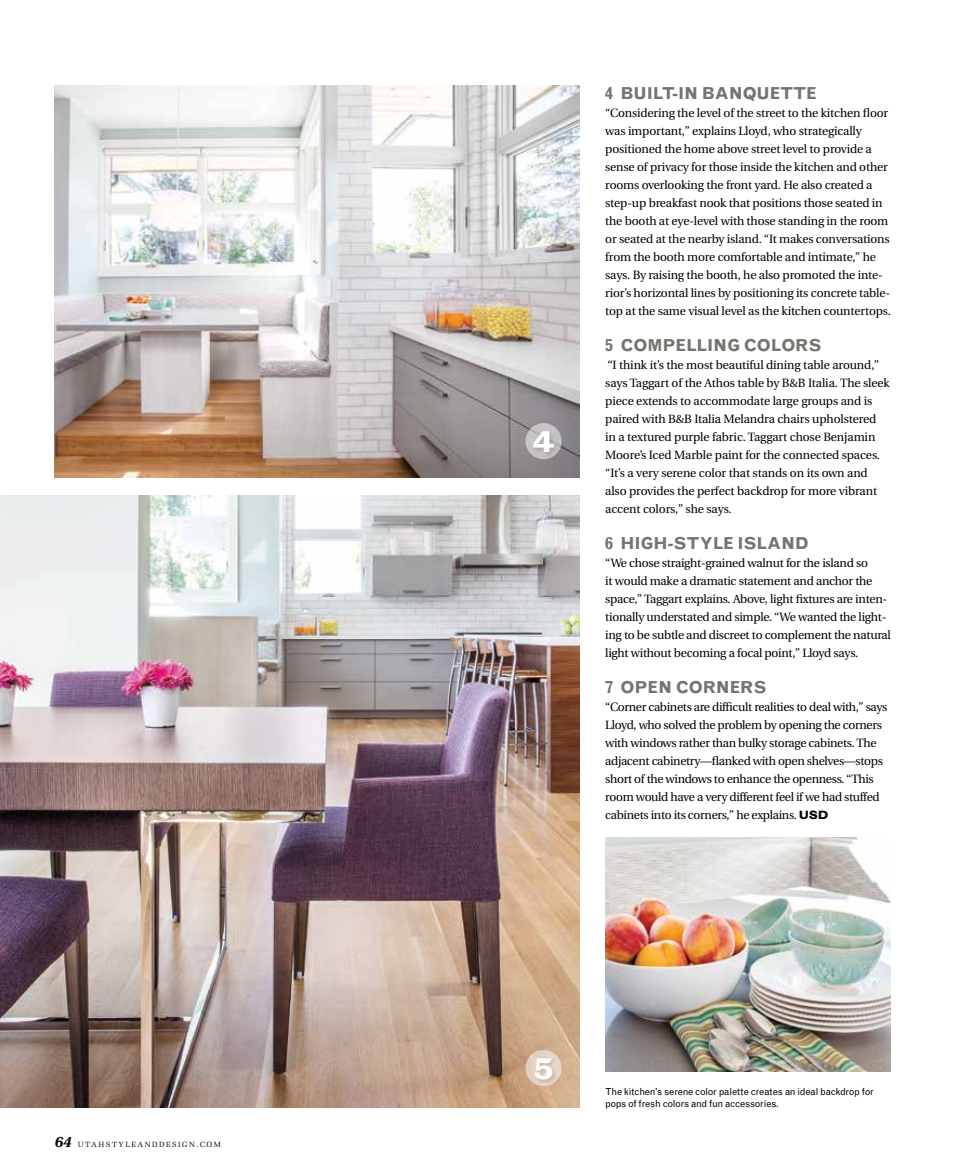
<style>
.page{position:relative;width:972px;height:1175px;background:#fff}
.page>*{position:absolute;margin:0;border:0;box-sizing:border-box;transform-origin:0 0}
.t1{font:700 expanded 30.75px "Grotesque";color:#fff}
.t2{font:700 16.5px "Grotesque";letter-spacing:-.01em;color:#75756f}
.t3{font:12px/18px "Utopia";letter-spacing:-.015em;color:#000}
.t4{font:9.75px/12px "Grotesque";letter-spacing:-.03em;color:#000}
.t5{font:7.5px "Melior";letter-spacing:.2em;color:#000}
.s1{font-family:"Utopia";font-weight:700;font-style:italic;font-size:15px}
.s2{font-family:"Grotesque";font-weight:700;font-stretch:expanded}
</style>
<div class="page">
<img style="left:0;top:495px;width:580px;height:612px">
<img style="left:54px;top:86px;width:525px;height:391px">
<img style="left:605px;top:837px;width:286px;height:234px">
<svg style="left:526px;top:1049px;width:36px;height:37px"></svg>
<svg style="left:526px;top:423px;width:36px;height:36px"></svg>
<div style="left:534px;top:1056px;width:24px;height:29px;background:#000;opacity:.15"></div>
<div style="left:532px;top:430px;width:27px;height:28px;background:#000;opacity:.15"></div>
<p class="t5" style="left:54px;top:1139px;width:169px"><span class="s1">64</span> UTAHSTYLEANDDESIGN.COM</p>
<h1 class="t1" style="left:532px;top:423px;width:24px">4</h1>
<h2 class="t2" style="left:605px;top:83px;width:213px">4 BUILT-IN BANQUETTE</h2>
<p class="t3" style="left:605px;top:104px;width:287px">“Considering the level of the street to the kitchen floor was important,” explains Lloyd, who strategically positioned the home above street level to provide a sense of privacy for those inside the kitchen and other rooms overlooking the front yard. He also created a step-up breakfast nook that positions those seated in the booth at eye-level with those standing in the room or seated at the nearby island. “It makes conversations from the booth more comfortable and intimate,” he says. By raising the booth, he also promoted the inte&shy;rior’s horizontal lines by positioning its concrete table&shy;top at the same visual level as the kitchen countertops.</p>
<h2 class="t2" style="left:605px;top:335px;width:216px">5 COMPELLING COLORS</h2>
<p class="t3" style="left:605px;top:356px;width:286px">“I think it’s the most beautiful dining table around,” says Taggart of the Athos table by B&amp;B Italia. The sleek piece extends to accommodate large groups and is paired with B&amp;B Italia Melandra chairs upholstered in a textured purple fabric. Taggart chose Benjamin Moore’s Iced Marble paint for the connected spaces. “It’s a very serene color that stands on its own and also provides the perfect backdrop for more vibrant accent colors,” she says.</p>
<h2 class="t2" style="left:605px;top:533px;width:205px">6 H IGH-STYLE ISLAND</h2>
<p class="t3" style="left:605px;top:554px;width:287px">“We chose straight-grained walnut for the island so<br>it would make a dramatic statement and anchor the space,” Taggart explains. Above, light fixtures are inten&shy;tionally understated and simple. “We wanted the light&shy;ing to be subtle and discreet to complement the natural light without becoming a focal point,” Lloyd says.</p>
<h2 class="t2" style="left:605px;top:677px;width:161px">7 OPEN CORNERS</h2>
<p class="t3" style="left:605px;top:698px;width:284px">“Corner cabinets are difficult realities to deal with,” says Lloyd, who solved the problem by opening the corners with windows rather than bulky storage cabinets. The adjacent cabinetry—flanked with open shelves—stops short of the windows to enhance the openness. “This room would have a very different feel if we had stuffed cabinets into its corners,” he explains. <span class="s2">USD</span></p>
<h1 class="t1" style="left:532px;top:1050px;width:24px">5</h1>
<p class="t4" style="left:605px;top:1085px;width:270px">The kitchen’s serene color palette creates an ideal backdrop for pops of fresh colors and fun accessories.</p>
</div>
